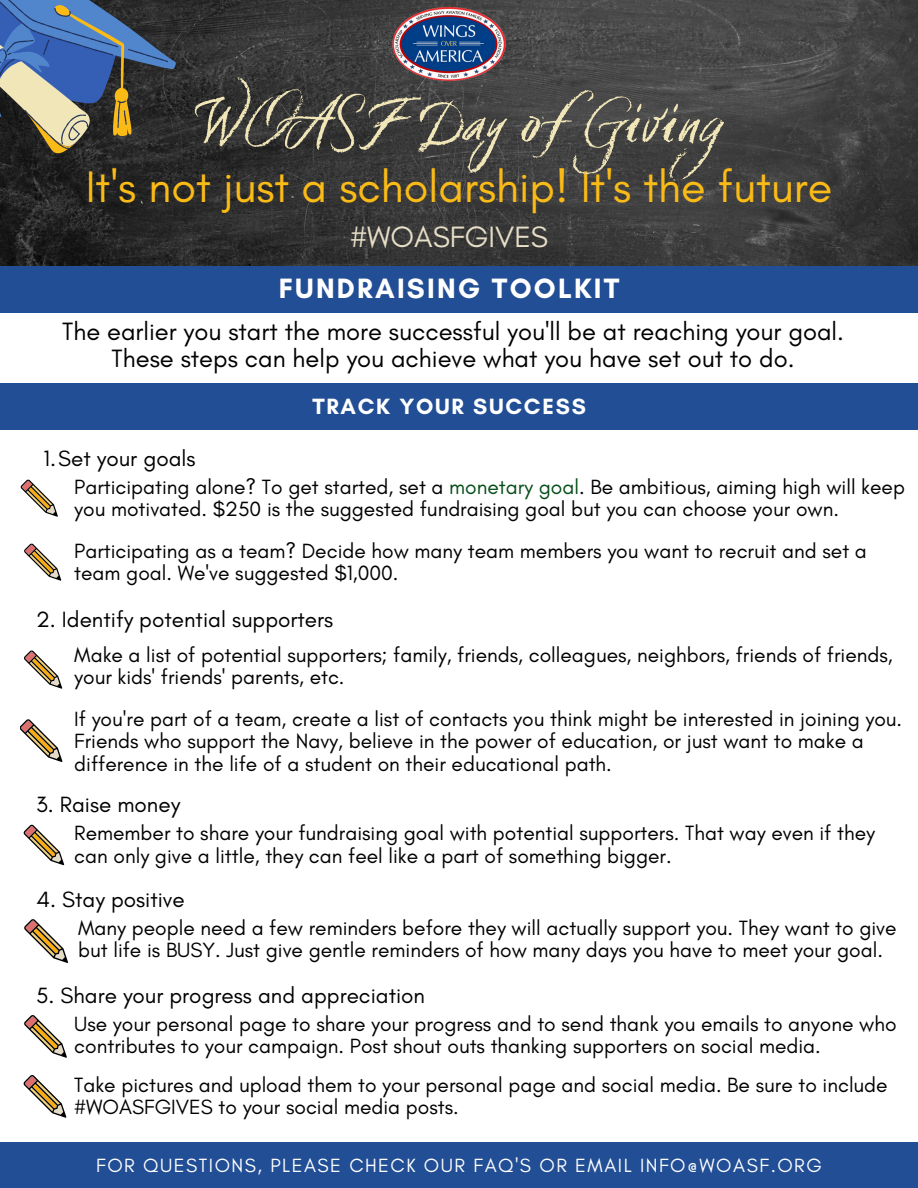
<style>
.page{position:relative;width:918px;height:1188px;background:#fff}
.page>*{position:absolute;margin:0;border:0;box-sizing:border-box;transform-origin:0 0}
.t1{font:60px "Six Hands Chalk";color:#f1e6b8}
.t2{font:45px "Glacial Indifference";color:#fabb17}
.t3{font:30px "Glacial Indifference";color:#e6dec6}
.t4{font:700 28.5px "Glacial Indifference";letter-spacing:.08em;color:#fff}
.t5{font:25.5px/27px "Glacial Indifference";color:#000;text-align:center}
.t6{font:22.5px "Glacial Indifference";color:#000}
.t7{font:700 22.5px "Glacial Indifference";letter-spacing:.08em;color:#fff}
.t8{font:21px/22.5px "Glacial Indifference";color:#000}
.t9{font:19.5px "Glacial Indifference";letter-spacing:.08em;color:#fff}
.s1{color:#064d18}
</style>
<div class="page">
<img style="left:0;top:0;width:918px;height:266px">
<svg style="left:0;top:0;width:176px;height:153px;background:#576475"></svg>
<img style="left:371px;top:0;width:156px;height:88px">
<div style="left:0;top:266px;width:918px;height:47px;background:#214e95"></div>
<div style="left:0;top:1143px;width:918px;height:45px;background:#214e95"></div>
<div style="left:0;top:383px;width:918px;height:47px;background:#214e95"></div>
<svg style="left:21px;top:480px;width:37px;height:37px"></svg>
<svg style="left:24px;top:544px;width:37px;height:37px"></svg>
<svg style="left:24px;top:650px;width:38px;height:39px"></svg>
<svg style="left:20px;top:719px;width:42px;height:43px"></svg>
<svg style="left:24px;top:825px;width:40px;height:40px"></svg>
<svg style="left:24px;top:919px;width:44px;height:44px"></svg>
<svg style="left:24px;top:1015px;width:43px;height:43px"></svg>
<svg style="left:24px;top:1075px;width:42px;height:43px"></svg>
<h1 class="t1" style="left:197px;top:85px;width:557px">WOASF Day ofGiving</h1>
<h2 class="t2" style="left:86px;top:159px;width:748px">It's not just a scholarship! It's the future</h2>
<h3 class="t3" style="left:350px;top:219px;width:200px">#WOASFGIVES</h3>
<h3 class="t4" style="left:279px;top:271px;width:342px">FUNDRAISING TOOLKIT</h3>
<p class="t5" style="left:62px;top:318px;width:783px">The earlier you start the more successful you'll be at reaching your goal.<br>These steps can help you achieve what you have set out to do.</p>
<p class="t7" style="left:312px;top:393px;width:275px">TRACK YOUR SUCCESS</p>
<p class="t6" style="left:44px;top:444px;width:153px">1.Set your goals</p>
<p class="t8" style="left:74px;top:475px;width:832px">Participating alone? To get started, set a <span class="s1">monetary goal</span>. Be ambitious, aiming high will keep you motivated. $250 is the suggested fundraising goal but you can choose your own.</p>
<p class="t8" style="left:74px;top:539px;width:794px">Participating as a team? Decide how many team members you want to recruit and set a team goal. We've suggested $1,000.</p>
<p class="t6" style="left:36px;top:606px;width:299px">2. Identify potential supporters</p>
<p class="t8" style="left:74px;top:643px;width:820px">Make a list of potential supporters; family, friends, colleagues, neighbors, friends of friends, your kids' friends' parents, etc.</p>
<p class="t8" style="left:74px;top:707px;width:829px">If you're part of a team, create a list of contacts you think might be interested in joining you.<br>Friends who support the Navy, believe in the power of education, or just want to make a difference in the life of a student on their educational path.</p>
<p class="t6" style="left:36px;top:791px;width:146px">3. Raise money</p>
<p class="t8" style="left:74px;top:822px;width:802px">Remember to share your fundraising goal with potential supporters. That way even if they can only give a little, they can feel like a part of something bigger.</p>
<p class="t6" style="left:37px;top:885px;width:150px">4. Stay positive</p>
<p class="t8" style="left:78px;top:916px;width:820px">Many people need a few reminders before they will actually support you. They want to give but life is BUSY. Just give gentle reminders of how many days you have to meet your goal.</p>
<p class="t6" style="left:36px;top:981px;width:391px">5. Share your progress and appreciation</p>
<p class="t8" style="left:74px;top:1012px;width:824px">Use your personal page to share your progress and to send thank you emails to anyone who contributes to your campaign. Post shout outs thanking supporters on social media.</p>
<p class="t8" style="left:74px;top:1073px;width:815px">Take pictures and upload them to your personal page and social media. Be sure to include #WOASFGIVES to your social media posts.</p>
<p class="t9" style="left:96px;top:1153px;width:727px">FOR QUESTIONS, PLEASE CHECK OUR FAQ'S OR EMAIL INFO@WOASF.ORG</p>
</div>
